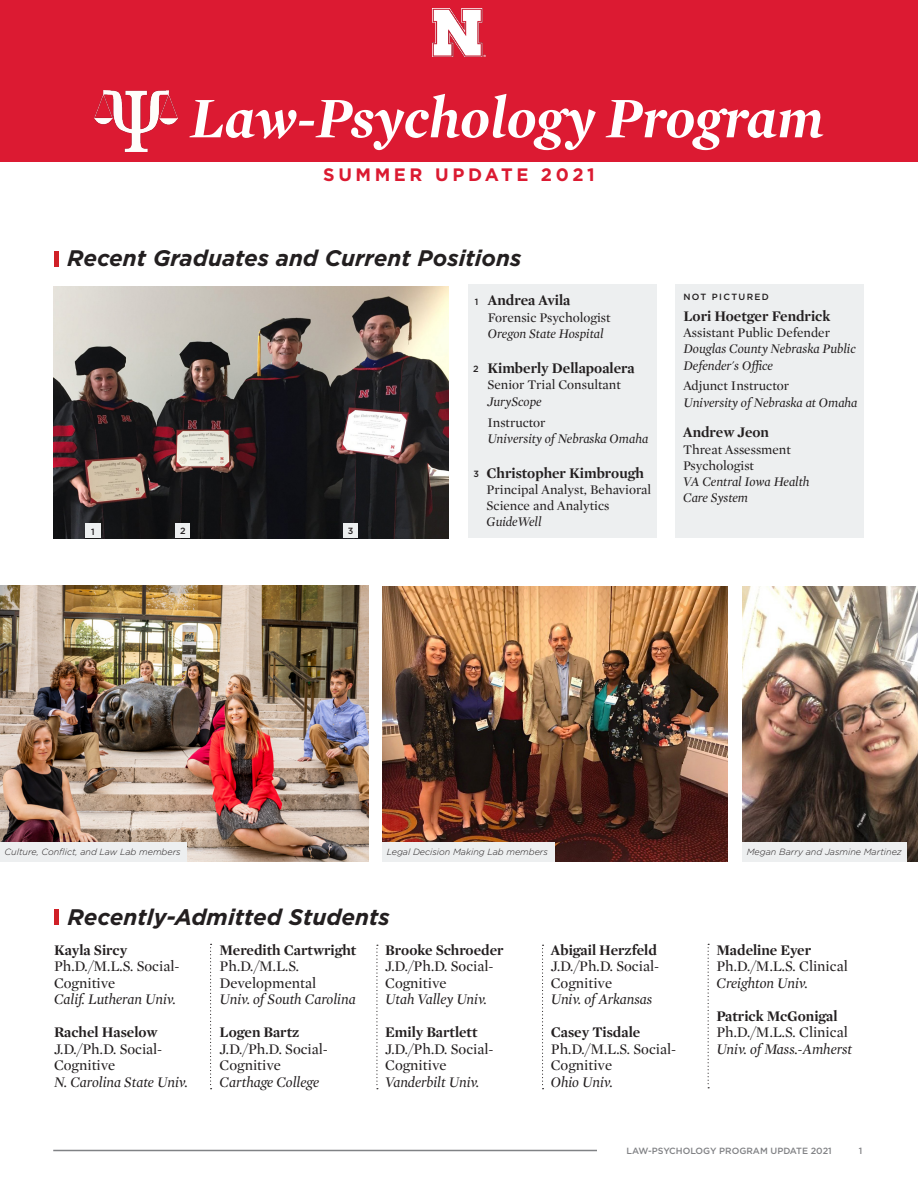
<style>
.page{position:relative;width:918px;height:1188px;background:#fff}
.page>*{position:absolute;margin:0;border:0;box-sizing:border-box;transform-origin:0 0}
.t1{font:italic 700 58.5px "Mercury Display";color:#fff}
.Heading_Style_1{font:italic 700 22.5px "Gotham";color:#231f20}
.t2{font:700 18px "Gotham";letter-spacing:.2em;color:#db1a31}
.t3{font:15px/16.5px "Mercury Display";color:#231f20}
.t4{font:700 15px "Mercury Display";color:#231f20}
.t5{font:italic 15px "Mercury Display";color:#231f20}
.t6{font:13.5px/16.2px "Mercury Display";color:#231f20}
.t7{font:italic 13.5px/16.2px "Mercury Display";color:#231f20}
.t8{font:italic 300 9px "Gotham";color:#231f20}
.t9{font:500 9px "Gotham";color:#818285}
.t10{font:500 9px "Gotham";letter-spacing:.15em;color:#231f20}
.s1{font-weight:700}
</style>
<div class="page">
<div style="left:0;top:0;width:918px;height:162px;background:#dc1a32"></div>
<img style="left:54px;top:286px;width:394px;height:252px">
<div style="left:468px;top:285px;width:189px;height:253px;background:#edeff0"></div>
<div style="left:675px;top:285px;width:189px;height:253px;background:#edeff0"></div>
<img style="left:0;top:586px;width:368px;height:275px">
<img style="left:382px;top:586px;width:346px;height:275px">
<img style="left:742px;top:587px;width:176px;height:274px">
<hr style="left:54px;top:251px;width:4px;height:15px;background:#d02027">
<hr style="left:54px;top:909px;width:4px;height:16px;background:#d02027">
<div style="left:0;top:843px;width:187px;height:19px;background:#edeff0"></div>
<div style="left:382px;top:843px;width:172px;height:19px;background:#edeff0"></div>
<div style="left:742px;top:843px;width:164px;height:19px;background:#edeff0"></div>
<svg style="left:210px;top:944px;width:2px;height:145px"></svg>
<svg style="left:376px;top:945px;width:2px;height:144px"></svg>
<svg style="left:542px;top:945px;width:2px;height:144px"></svg>
<svg style="left:708px;top:944px;width:1px;height:144px"></svg>
<hr style="left:53px;top:1150px;width:544px;height:1px;background:#808285">
<div style="left:86px;top:523px;width:15px;height:15px;background:#edeff0"></div>
<div style="left:176px;top:523px;width:14px;height:15px;background:#edeff0"></div>
<div style="left:343px;top:523px;width:15px;height:15px;background:#edeff0"></div>
<img style="left:433px;top:8px;width:52px;height:49px">
<img style="left:94px;top:91px;width:84px;height:61px">
<p class="t1" style="left:190px;top:76px;width:635px">Law-Psychology Program</p>
<p class="t2" style="left:323px;top:163px;width:273px">SUMMER UPDATE 2021</p>
<p class="Heading_Style_1" style="left:67px;top:244px;width:456px">Recent Graduates and Current Positions</p>
<p class="t10" style="left:91px;top:525px;width:5px">1</p>
<p class="t10" style="left:180px;top:525px;width:7px">2</p>
<p class="t10" style="left:348px;top:525px;width:7px">3</p>
<p class="t10" style="left:475px;top:296px;width:5px">1</p>
<p class="t10" style="left:473px;top:363px;width:7px">2</p>
<p class="t10" style="left:473px;top:468px;width:7px">3</p>
<p class="t4" style="left:488px;top:289px;width:84px">Andrea Avila</p>
<p class="t6" style="left:488px;top:309px;width:124px">Forensic Psychologist</p>
<p class="t7" style="left:488px;top:325px;width:117px">Oregon State Hospital</p>
<p class="t4" style="left:487px;top:357px;width:149px">Kimberly Dellapoalera</p>
<p class="t6" style="left:487px;top:376px;width:135px">Senior Trial Consultant</p>
<p class="t7" style="left:487px;top:393px;width:56px">JuryScope</p>
<p class="t6" style="left:487px;top:414px;width:60px">Instructor</p>
<p class="t7" style="left:487px;top:430px;width:162px">University of Nebraska Omaha</p>
<p class="t4" style="left:487px;top:462px;width:159px">Christopher Kimbrough</p>
<p class="t6" style="left:487px;top:481px;width:166px">Principal Analyst, Behavioral<br>Science and Analytics</p>
<p class="t7" style="left:487px;top:513px;width:56px">GuideWell</p>
<p class="t10" style="left:683px;top:291px;width:87px">NOT PICTURED</p>
<p class="t4" style="left:683px;top:305px;width:148px">Lori Hoetger Fendrick</p>
<p class="t6" style="left:683px;top:324px;width:148px">Assistant Public Defender</p>
<p class="t7" style="left:683px;top:340px;width:174px">Douglas County Nebraska Public<br>Defender's Office</p>
<p class="t6" style="left:683px;top:377px;width:107px">Adjunct Instructor</p>
<p class="t7" style="left:683px;top:393px;width:176px">University of Nebraska at Omaha</p>
<p class="t4" style="left:683px;top:421px;width:87px">Andrew Jeon</p>
<p class="t6" style="left:683px;top:441px;width:109px">Threat Assessment<br>Psychologist</p>
<p class="t7" style="left:683px;top:473px;width:128px">VA Central Iowa Health<br>Care System</p>
<p class="t8" style="left:5px;top:847px;width:178px">Culture, Conflict, and Law Lab members</p>
<p class="t8" style="left:387px;top:847px;width:163px">Legal Decision Making Lab members</p>
<p class="t8" style="left:747px;top:847px;width:156px">Megan Barry and Jasmine Martinez</p>
<p class="Heading_Style_1" style="left:68px;top:902px;width:324px">Recently-Admitted Students</p>
<p class="t4" style="left:54px;top:939px;width:75px">Kayla Sircy</p>
<p class="t3" style="left:54px;top:958px;width:127px">Ph.D./M.L.S. Social-<br>Cognitive</p>
<p class="t5" style="left:54px;top:989px;width:123px">Calif. Lutheran Univ.</p>
<p class="t4" style="left:54px;top:1021px;width:105px">Rachel Haselow</p>
<p class="t3" style="left:54px;top:1040px;width:110px">J.D./Ph.D. Social-<br>Cognitive</p>
<p class="t5" style="left:54px;top:1072px;width:135px">N. Carolina State Univ.</p>
<p class="t3" style="left:220px;top:941px;width:138px"><span class="s1">Meredith Cartwright<br></span>Ph.D./M.L.S.<br>Developmental</p>
<p class="t5" style="left:220px;top:989px;width:138px">Univ. of South Carolina</p>
<p class="t4" style="left:220px;top:1021px;width:81px">Logen Bartz</p>
<p class="t3" style="left:220px;top:1040px;width:110px">J.D./Ph.D. Social-<br>Cognitive</p>
<p class="t5" style="left:220px;top:1072px;width:101px">Carthage College</p>
<p class="t4" style="left:385px;top:939px;width:120px">Brooke Schroeder</p>
<p class="t3" style="left:385px;top:958px;width:110px">J.D./Ph.D. Social-<br>Cognitive</p>
<p class="t5" style="left:385px;top:989px;width:103px">Utah Valley Univ.</p>
<p class="t4" style="left:385px;top:1021px;width:94px">Emily Bartlett</p>
<p class="t3" style="left:385px;top:1040px;width:110px">J.D./Ph.D. Social-<br>Cognitive</p>
<p class="t5" style="left:385px;top:1072px;width:96px">Vanderbilt Univ.</p>
<p class="t4" style="left:551px;top:939px;width:108px">Abigail Herzfeld</p>
<p class="t3" style="left:551px;top:958px;width:110px">J.D./Ph.D. Social-<br>Cognitive</p>
<p class="t5" style="left:551px;top:989px;width:103px">Univ. of Arkansas</p>
<p class="t4" style="left:551px;top:1021px;width:91px">Casey Tisdale</p>
<p class="t3" style="left:551px;top:1040px;width:127px">Ph.D./M.L.S. Social-<br>Cognitive</p>
<p class="t5" style="left:551px;top:1072px;width:63px">Ohio Univ.</p>
<p class="t4" style="left:716px;top:939px;width:96px">Madeline Eyer</p>
<p class="t3" style="left:716px;top:958px;width:133px">Ph.D./M.L.S. Clinical</p>
<p class="t5" style="left:716px;top:973px;width:93px">Creighton Univ.</p>
<p class="t4" style="left:716px;top:1005px;width:123px">Patrick McGonigal</p>
<p class="t3" style="left:716px;top:1024px;width:133px">Ph.D./M.L.S. Clinical</p>
<p class="t5" style="left:716px;top:1039px;width:137px">Univ. of Mass.-Amherst</p>
<p class="t9" style="left:627px;top:1145px;width:207px">LAW-PSYCHOLOGY PROGRAM UPDATE 2021</p>
<p class="t9" style="left:859px;top:1145px;width:5px">1</p>
</div>
